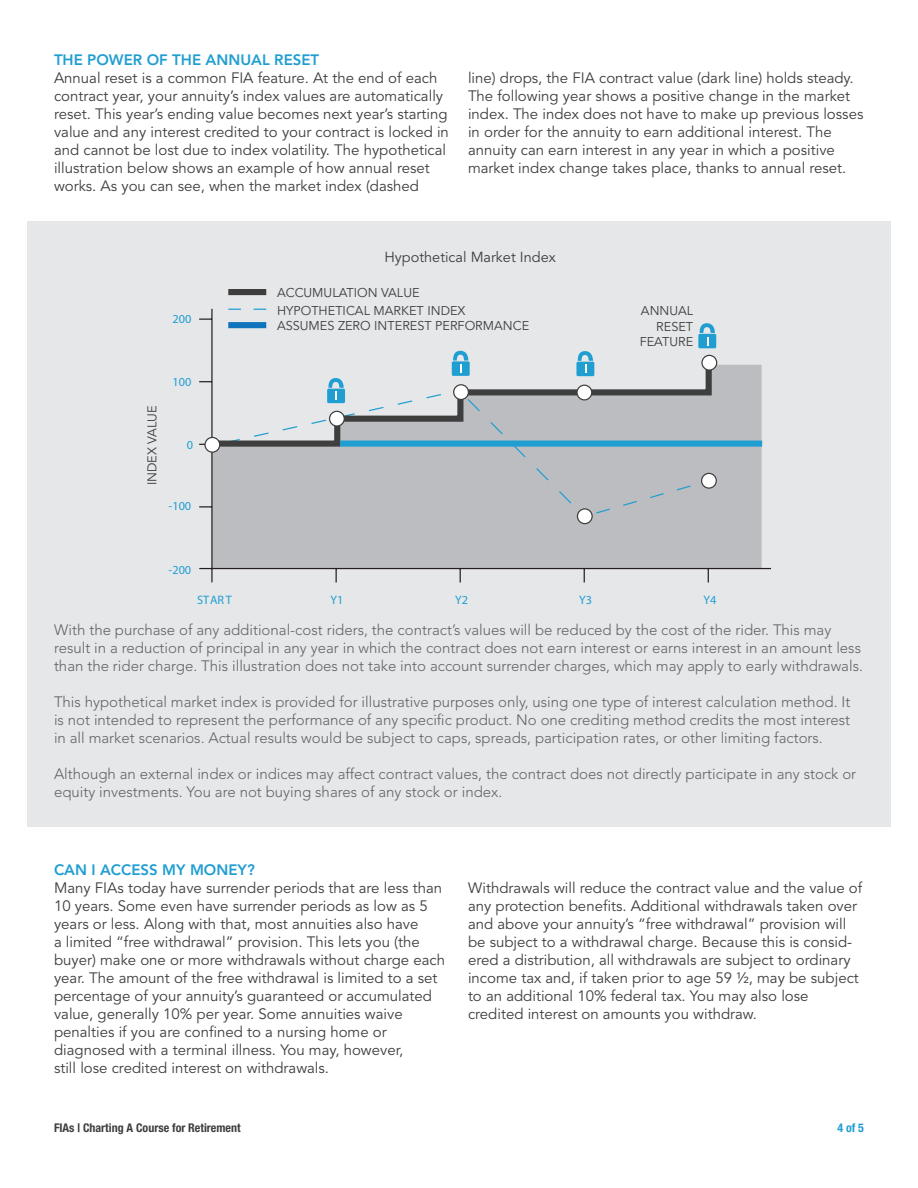
<style>
.page{position:relative;width:918px;height:1188px;background:#fff}
.page>*{position:absolute;margin:0;border:0;box-sizing:border-box;transform-origin:0 0}
.t1{font:15px/18px "Avenir";color:#3e3e3f}
.t2{font:300 15px/18px "Avenir";color:#636366}
.t3{font:800 15px "Avenir";color:#209ed2}
.t4{font:14.55px "Avenir";color:#3e3e3f}
.t5{font:12.75px "Avenir";color:#3e3e3f}
.t6{font:12.3px "Myriad Pro";color:#209ed2}
.t7{font:700 condensed 12px "Helvetica Neue";color:#3e3e3f}
.t8{font:700 condensed 12px "Helvetica Neue";color:#209ed2}
</style>
<div class="page">
<div style="left:27px;top:221px;width:864px;height:606px;background:#e6e7e9"></div>
<div style="left:213px;top:365px;width:549px;height:203px;background:#bcbdc0"></div>
<hr style="left:211px;top:309px;width:2px;height:273px;background:#231f20">
<hr style="left:199px;top:568px;width:572px;height:1px;background:#231f20">
<svg style="left:336px;top:569px;width:1px;height:13px"></svg>
<svg style="left:460px;top:569px;width:1px;height:13px"></svg>
<svg style="left:584px;top:569px;width:1px;height:13px"></svg>
<svg style="left:708px;top:569px;width:1px;height:13px"></svg>
<svg style="left:199px;top:506px;width:12px;height:1px"></svg>
<svg style="left:199px;top:319px;width:12px;height:1px"></svg>
<div style="left:452px;top:450px;width:240px;height:68px;background:#bcbdc0"></div>
<svg style="left:453px;top:351px;width:16px;height:8px"></svg>
<svg style="left:577px;top:351px;width:16px;height:8px"></svg>
<div style="left:698px;top:334px;width:18px;height:14px;background:#209ed2"></div>
<svg style="left:699px;top:323px;width:16px;height:22px"></svg>
<svg style="left:206px;top:359px;width:509px;height:91px"></svg>
<div style="left:340px;top:441px;width:422px;height:6px;background:#209ed2"></div>
<div style="left:228px;top:289px;width:38px;height:6px;background:#3e3e3f"></div>
<svg style="left:228px;top:309px;width:38px;height:1px"></svg>
<div style="left:228px;top:322px;width:38px;height:6px;background:#1074bc"></div>
<div style="left:205px;top:437px;width:15px;height:15px;background:#fff;border-radius:50%"></div>
<div style="left:204px;top:437px;width:16px;height:16px;border:1px solid #3e3e3f;border-radius:50%"></div>
<div style="left:577px;top:509px;width:15px;height:15px;background:#fff;border-radius:50%"></div>
<div style="left:577px;top:508px;width:16px;height:16px;border:1px solid #3e3e3f;border-radius:50%"></div>
<div style="left:702px;top:473px;width:14px;height:15px;background:#fff;border-radius:50%"></div>
<div style="left:701px;top:473px;width:16px;height:16px;border:1px solid #3e3e3f;border-radius:50%"></div>
<div style="left:330px;top:411px;width:14px;height:15px;background:#fff;border-radius:50%"></div>
<div style="left:329px;top:411px;width:16px;height:16px;border:1px solid #3e3e3f;border-radius:50%"></div>
<div style="left:454px;top:385px;width:14px;height:14px;background:#fff;border-radius:50%"></div>
<div style="left:453px;top:384px;width:16px;height:16px;border:1px solid #3e3e3f;border-radius:50%"></div>
<svg style="left:577px;top:385px;width:15px;height:15px"></svg>
<div style="left:576px;top:385px;width:16px;height:16px;border:1px solid #3e3e3f;border-radius:50%"></div>
<div style="left:702px;top:355px;width:15px;height:15px;background:#fff;border-radius:50%"></div>
<div style="left:701px;top:355px;width:16px;height:16px;border:1px solid #3e3e3f;border-radius:50%"></div>
<p class="t3" style="left:54px;top:51px;width:267px">THE POWER OF THE ANNUAL RESET</p>
<p class="t1" style="left:54px;top:70px;width:396px">Annual reset is a common FIA feature. At the end of each contract year, your annuity’s index values are automatically reset. This year’s ending value becomes next year’s starting value and any interest credited to your contract is locked in and cannot be lost due to index volatility. The hypothetical illustration below shows an example of how annual reset works. As you can see, when the market index (dashed</p>
<p class="t1" style="left:468px;top:70px;width:397px">line) drops, the FIA contract value (dark line) holds steady.<br>The following year shows a positive change in the market index. The index does not have to make up previous losses in order for the annuity to earn additional interest. The annuity can earn interest in any year in which a positive market index change takes place, thanks to annual reset.</p>
<p class="t6" style="left:173px;top:312px;width:20px">200</p>
<p class="t5" style="left:145px;top:485px;width:82px;rotate:-90deg">INDEX VALUE</p>
<p class="t6" style="left:173px;top:375px;width:20px">100</p>
<p class="t6" style="left:187px;top:438px;width:8px">0</p>
<p class="t6" style="left:169px;top:499px;width:24px">-100</p>
<p class="t4" style="left:384px;top:249px;width:173px">Hypothetical Market Index</p>
<p class="t5" style="left:277px;top:285px;width:144px">ACCUMULATION VALUE</p>
<p class="t5" style="left:277px;top:303px;width:190px">HYPOTHETICAL MARKET INDEX</p>
<p class="t5" style="left:277px;top:319px;width:254px">ASSUMES ZERO INTEREST PERFORMANCE</p>
<p class="t5" style="left:641px;top:304px;width:54px">ANNUAL</p>
<p class="t5" style="left:656px;top:319px;width:38px">RESET</p>
<p class="t5" style="left:640px;top:334px;width:55px">FEATURE</p>
<p class="t6" style="left:169px;top:564px;width:24px">-200</p>
<p class="t6" style="left:197px;top:594px;width:36px">START</p>
<p class="t6" style="left:455px;top:594px;width:14px">Y2</p>
<p class="t6" style="left:579px;top:594px;width:14px">Y3</p>
<p class="t6" style="left:704px;top:594px;width:14px">Y4</p>
<p class="t6" style="left:331px;top:594px;width:14px">Y1</p>
<p class="t2" style="left:54px;top:621px;width:810px">With the purchase of any additional-cost riders, the contract’s values will be reduced by the cost of the rider. This may result in a reduction of principal in any year in which the contract does not earn interest or earns interest in an amount less than the rider charge. This illustration does not take into account surrender charges, which may apply to early withdrawals.</p>
<p class="t2" style="left:54px;top:693px;width:798px;text-align:justify">This hypothetical market index is provided for illustrative purposes only, using one type of interest calculation method. It is not intended to represent the performance of any specific product. No one crediting method credits the most interest in all market scenarios. Actual results would be subject to caps, spreads, participation rates, or other limiting factors.</p>
<p class="t2" style="left:54px;top:765px;width:804px">Although an external index or indices may affect contract values, the contract does not directly participate in any stock or equity investments. You are not buying shares of any stock or index.</p>
<p class="t3" style="left:54px;top:861px;width:202px">CAN I ACCESS MY MONEY?</p>
<p class="t1" style="left:54px;top:880px;width:393px">Many FIAs today have surrender periods that are less than 10 years. Some even have surrender periods as low as 5 years or less. Along with that, most annuities also have<br>a limited “free withdrawal” provision. This lets you (the buyer) make one or more withdrawals without charge each year. The amount of the free withdrawal is limited to a set percentage of your annuity’s guaranteed or accumulated value, generally 10% per year. Some annuities waive penalties if you are confined to a nursing home or diagnosed with a terminal illness. You may, however,<br>still lose credited interest on withdrawals.</p>
<p class="t1" style="left:468px;top:880px;width:396px">Withdrawals will reduce the contract value and the value of any protection benefits. Additional withdrawals taken over and above your annuity’s “free withdrawal” provision will be subject to a withdrawal charge. Because this is consid&shy;ered a distribution, all withdrawals are subject to ordinary income tax and, if taken prior to age 59 ½, may be subject to an additional 10% federal tax. You may also lose credited interest on amounts you withdraw.</p>
<p class="t7" style="left:54px;top:1120px;width:188px">FIAs | Charting A Course for Retirement</p>
<p class="t8" style="left:837px;top:1120px;width:28px">4 of 5</p>
</div>
